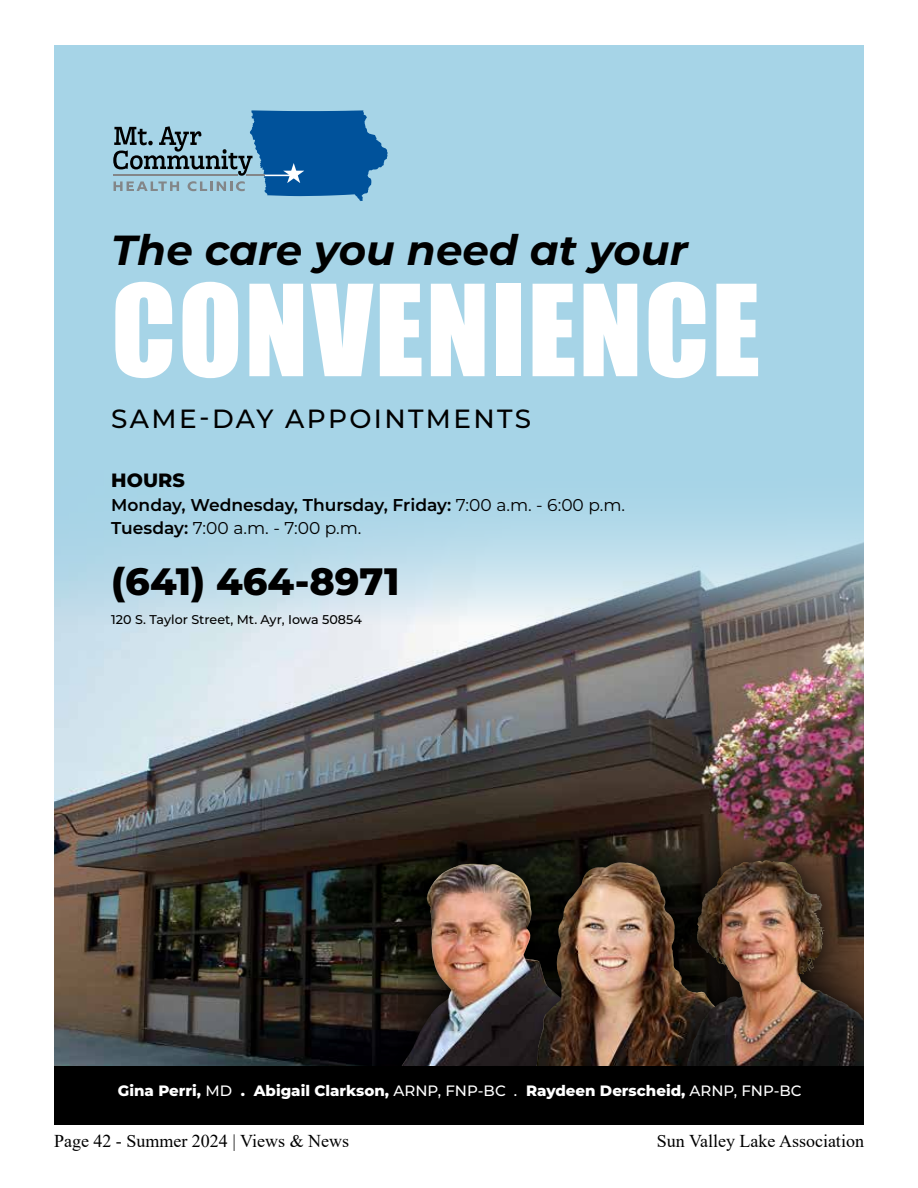
<style>
.page{position:relative;width:918px;height:1188px;background:#fff}
.page>*{position:absolute;margin:0;border:0;box-sizing:border-box;transform-origin:0 0}
.t1{font:117px "Impact";letter-spacing:.02em;color:#fff}
.t2{font:italic 700 42px "Montserrat";color:#000}
.t3{font:800 38.1px "Montserrat";color:#000}
.t4{font:500 26.25px "Montserrat";letter-spacing:.09em;color:#000}
.t5{font:800 19.2px "Montserrat";color:#000}
.t6{font:18px "Times New Roman";color:#000}
.t7{font:600 17.1px/23.5px "Montserrat";color:#000}
.t8{font:800 15px "Montserrat";color:#fff}
.t9{font:500 12.75px "Montserrat";color:#000}
.s1{font-weight:400}
.s2{font-weight:500}
</style>
<div class="page">
<div style="left:54px;top:45px;width:810px;height:1052px;background:#a6d4e7"></div>
<img style="left:54px;top:519px;width:810px;height:548px">
<img style="left:318px;top:798px;width:546px;height:269px">
<div style="left:367px;top:853px;width:266px;height:272px;background:#000;opacity:.4"></div>
<img style="left:378px;top:864px;width:135px;height:203px">
<div style="left:513px;top:852px;width:254px;height:273px;background:#000;opacity:.4"></div>
<img style="left:528px;top:862px;width:121px;height:205px">
<div style="left:649px;top:847px;width:215px;height:278px;background:#000;opacity:.4"></div>
<img style="left:697px;top:860px;width:70px;height:98px">
<div style="left:54px;top:1067px;width:810px;height:58px;background:#000"></div>
<svg style="left:113px;top:110px;width:275px;height:91px"></svg>
<h2 class="t2" style="left:111px;top:220px;width:578px">The care you need at your</h2>
<h1 class="t1" style="left:111px;top:240px;width:651px">CONVENIENCE</h1>
<h3 class="t4" style="left:111px;top:400px;width:421px">SAME-DAY APPOINTMENTS</h3>
<p class="t5" style="left:111px;top:466px;width:75px">HOURS</p>
<p class="t7" style="left:111px;top:492px;width:515px">Monday, Wednesday, Thursday, Friday: <span class="s1">7:00 a.m. - 6:00 p.m.<br></span>Tuesday: <span class="s1">7:00 a.m. - 7:00 p.m.</span></p>
<h3 class="t3" style="left:111px;top:553px;width:290px">(641) 464-8971</h3>
<p class="t9" style="left:111px;top:611px;width:252px">120 S. Taylor Street, Mt. Ayr, Iowa 50854</p>
<p class="t8" style="left:118px;top:1080px;width:685px">Gina Perri, <span class="s2">MD</span> . Abigail Clarkson, <span class="s2">ARNP, FNP-BC .</span> Raydeen Derscheid, <span class="s2">ARNP, FNP-BC</span></p>
<p class="t6" style="left:54px;top:1128px;width:297px">Page 42 - Summer 2024 | Views &amp; News</p>
<p class="t6" style="left:657px;top:1128px;width:209px">Sun Valley Lake Association</p>
</div>
